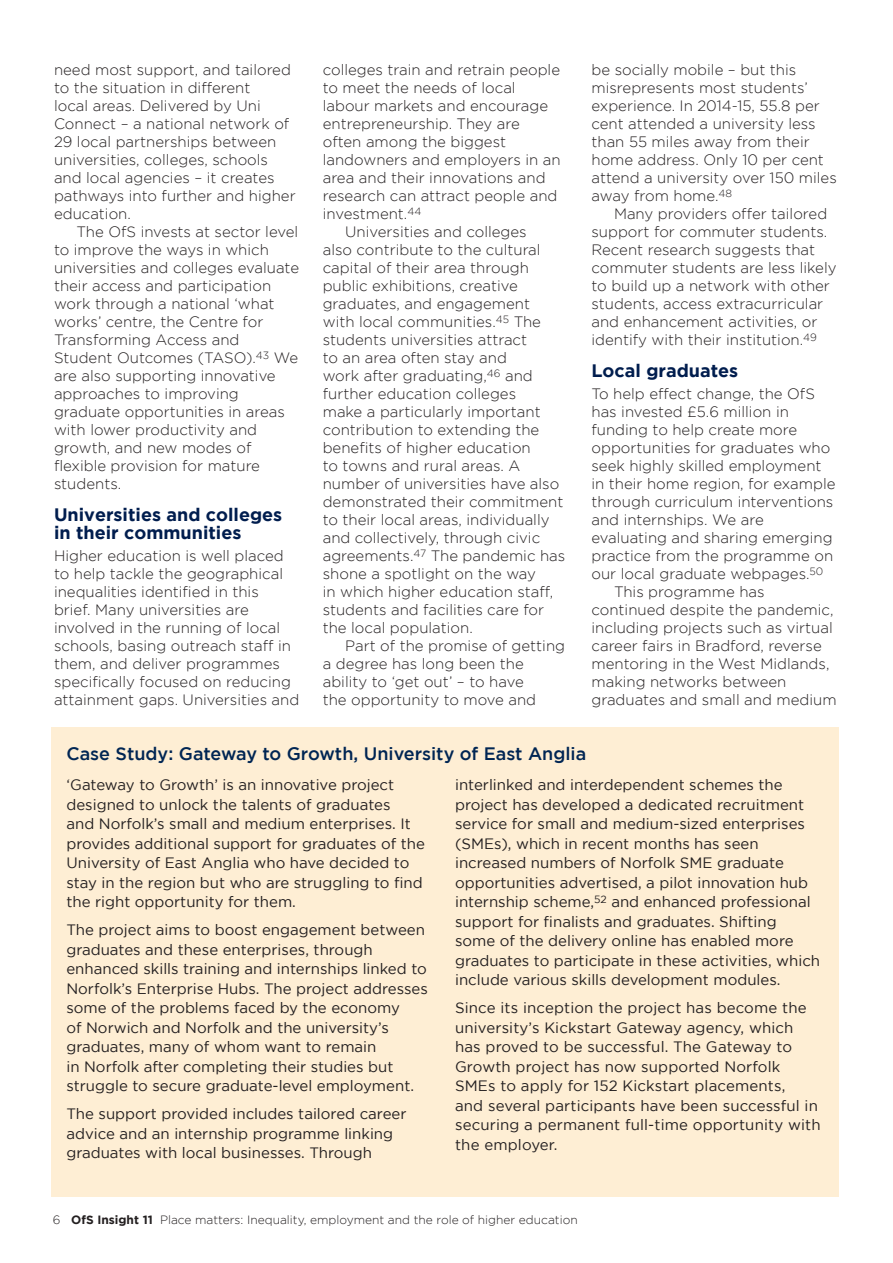
<style>
.page{position:relative;width:893px;height:1263px;background:#fff}
.page>*{position:absolute;margin:0;border:0;box-sizing:border-box;transform-origin:0 0}
.Subhead_1{font:700 18px/18px "Gotham";color:#001d4e}
.Fig_heading{font:500 18px "Gotham";color:#002553}
.text{font:300 15px/18px "Gotham";color:#231f20}
.Case_study_text{font:15px/19.5px "Gotham";color:#231f20}
.t1{font:300 12px "Gotham";color:#231f20}
.s1{font-weight:700}
</style>
<div class="page">
<div style="left:51px;top:727px;width:788px;height:470px;background:#feeed4"></div>
<p class="text" style="left:54px;top:61px;width:243px">need most support, and tailored to the situation in different<br>local areas. Delivered by Uni<br>Connect – a national network of<br>29 local partnerships between universities, colleges, schools and local agencies – it creates pathways into further and higher education.</p>
<p class="text" style="left:54px;top:223px;width:247px;text-indent:22px">The OfS invests at sector level to improve the ways in which universities and colleges evaluate their access and participation work through a national ‘what works’ centre, the Centre for<br>Transforming Access and<br>Student Outcomes (TASO).<sup>43</sup> We are also supporting innovative approaches to improving graduate opportunities in areas with lower productivity and growth, and new modes of flexible provision for mature students.</p>
<p class="Subhead_1" style="left:54px;top:505px;width:230px">Universities and colleges in their communities</p>
<p class="text" style="left:54px;top:547px;width:247px">Higher education is well placed to help tackle the geographical inequalities identified in this<br>brief. Many universities are involved in the running of local schools, basing outreach staff in them, and deliver programmes specifically focused on reducing attainment gaps. Universities and</p>
<p class="text" style="left:323px;top:61px;width:239px">colleges train and retrain people to meet the needs of local labour markets and encourage entrepreneurship. They are often among the biggest landowners and employers in an area and their innovations and research can attract people and investment.<sup>44</sup></p>
<p class="text" style="left:323px;top:223px;width:244px;text-indent:22px">Universities and colleges<br>also contribute to the cultural capital of their area through public exhibitions, creative graduates, and engagement with local communities.<sup>45</sup> The students universities attract<br>to an area often stay and<br>work after graduating,<sup>46</sup> and further education colleges<br>make a particularly important contribution to extending the benefits of higher education<br>to towns and rural areas. A number of universities have also demonstrated their commitment to their local areas, individually and collectively, through civic agreements.<sup>47</sup> The pandemic has shone a spotlight on the way<br>in which higher education staff, students and facilities care for the local population.</p>
<p class="text" style="left:323px;top:637px;width:244px;text-indent:22px">Part of the promise of getting a degree has long been the ability to ‘get out’ – to have<br>the opportunity to move and</p>
<p class="text" style="left:591px;top:61px;width:247px">be socially mobile – but this misrepresents most students’ experience. In 2014-15, 55.8 per cent attended a university less than 55 miles away from their home address. Only 10 per cent attend a university over 150 miles away from home.<sup>48</sup></p>
<p class="text" style="left:591px;top:205px;width:247px;text-indent:22px">Many providers offer tailored support for commuter students.<br>Recent research suggests that commuter students are less likely to build up a network with other students, access extracurricular and enhancement activities, or identify with their institution.<sup>49</sup></p>
<p class="Subhead_1" style="left:591px;top:361px;width:148px">Local graduates</p>
<p class="text" style="left:591px;top:385px;width:245px">To help effect change, the OfS has invested £5.6 million in funding to help create more opportunities for graduates who seek highly skilled employment in their home region, for example through curriculum interventions and internships. We are evaluating and sharing emerging practice from the programme on our local graduate webpages.<sup>50</sup></p>
<p class="text" style="left:591px;top:583px;width:247px;text-indent:22px">This programme has continued despite the pandemic, including projects such as virtual career fairs in Bradford, reverse mentoring in the West Midlands, making networks between graduates and small and medium</p>
<p class="Fig_heading" style="left:66px;top:743px;width:521px">Case Study: Gateway to Growth, University of East Anglia</p>
<p class="Case_study_text" style="left:66px;top:775px;width:360px">‘Gateway to Growth’ is an innovative project designed to unlock the talents of graduates<br>and Norfolk’s small and medium enterprises. It provides additional support for graduates of the University of East Anglia who have decided to stay in the region but who are struggling to find the right opportunity for them.</p>
<p class="Case_study_text" style="left:66px;top:920px;width:363px">The project aims to boost engagement between graduates and these enterprises, through enhanced skills training and internships linked to Norfolk’s Enterprise Hubs. The project addresses some of the problems faced by the economy<br>of Norwich and Norfolk and the university’s graduates, many of whom want to remain<br>in Norfolk after completing their studies but struggle to secure graduate-level employment.</p>
<p class="Case_study_text" style="left:66px;top:1104px;width:342px">The support provided includes tailored career advice and an internship programme linking graduates with local businesses. Through</p>
<p class="Case_study_text" style="left:455px;top:775px;width:367px">interlinked and interdependent schemes the project has developed a dedicated recruitment service for small and medium-sized enterprises (SMEs), which in recent months has seen increased numbers of Norfolk SME graduate opportunities advertised, a pilot innovation hub internship scheme,<sup>52</sup> and enhanced professional support for finalists and graduates. Shifting some of the delivery online has enabled more graduates to participate in these activities, which include various skills development modules.</p>
<p class="Case_study_text" style="left:455px;top:998px;width:367px">Since its inception the project has become the university’s Kickstart Gateway agency, which has proved to be successful. The Gateway to Growth project has now supported Norfolk SMEs to apply for 152 Kickstart placements,<br>and several participants have been successful in securing a permanent full-time opportunity with the employer.</p>
<p class="t1" style="left:53px;top:1214px;width:526px">6 <span class="s1">OfS Insight 11</span> Place matters: Inequality, employment and the role of higher education</p>
</div>
